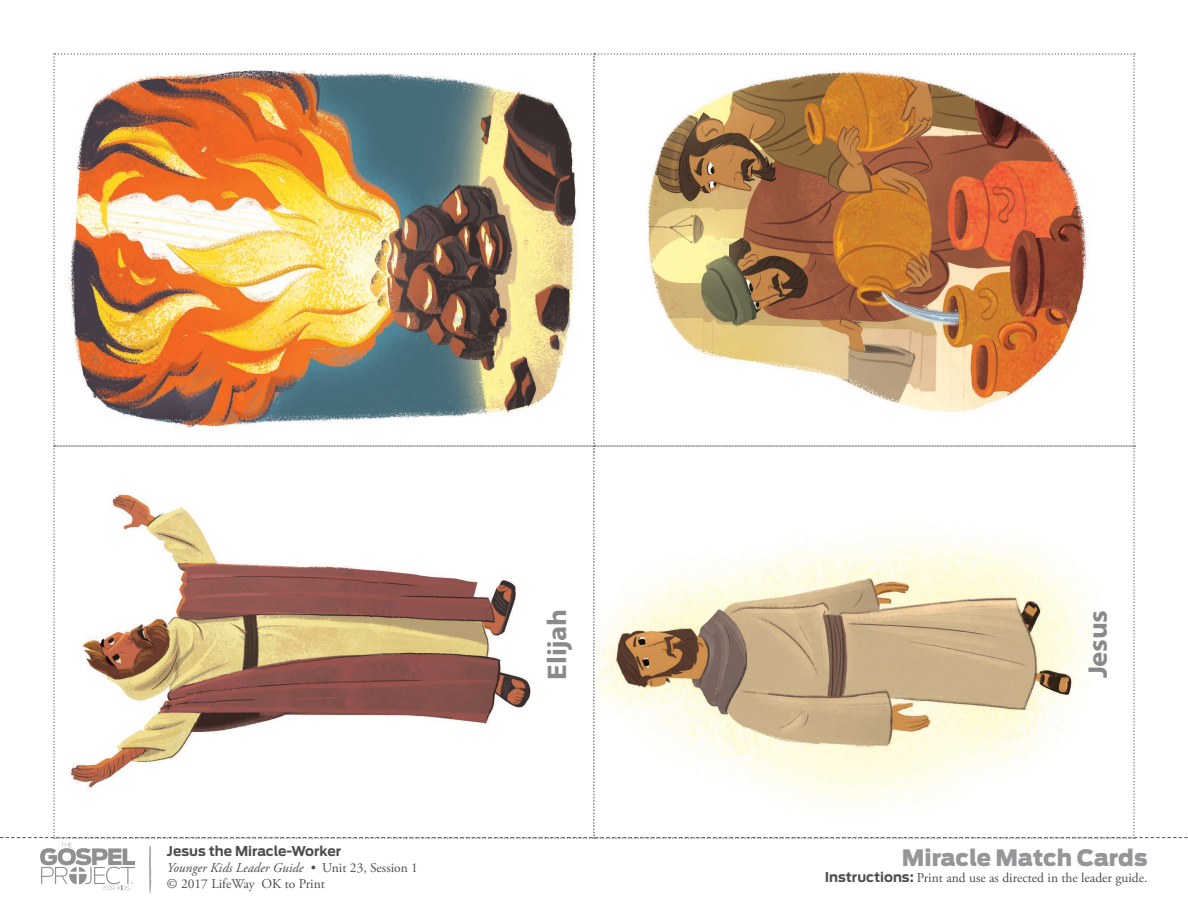
<style>
.page{position:relative;width:1188px;height:918px;background:#fff}
.page>*{position:absolute;margin:0;border:0;box-sizing:border-box;transform-origin:0 0}
.t1{font:700 semi-expanded 27px "Myriad Pro";letter-spacing:-.01em;color:#6c6d70}
.t2{font:900 22.5px "Antenna";letter-spacing:-.005em;color:#7a7c7f}
.t3{font:13.5px/16.2px "Adobe Garamond Pro";color:#231f20}
.t4{font:700 13.5px "Antenna";color:#231f20}
.s1{font-style:italic}
.s2{font-family:"Antenna";font-weight:700}
</style>
<div class="page">
<img style="left:0;top:53px;width:1188px;height:840px">
<p class="t4" style="left:167px;top:843px;width:176px">Jesus the Miracle-Worker</p>
<p class="t3" style="left:167px;top:860px;width:252px"><span class="s1">Younger Kids Leader Guide •</span> Unit 23, Session 1 © 2017 LifeWay OK to Print</p>
<h1 class="t1" style="left:542px;top:680px;width:72px;rotate:-90deg">Elijah</h1>
<h1 class="t1" style="left:1082px;top:678px;width:70px;rotate:-90deg">Jesus</h1>
<h2 class="t2" style="left:902px;top:844px;width:247px">Miracle Match Cards</h2>
<p class="t3" style="left:825px;top:870px;width:324px"><span class="s2">Instructions:</span> Print and use as directed in the leader guide.</p>
</div>
